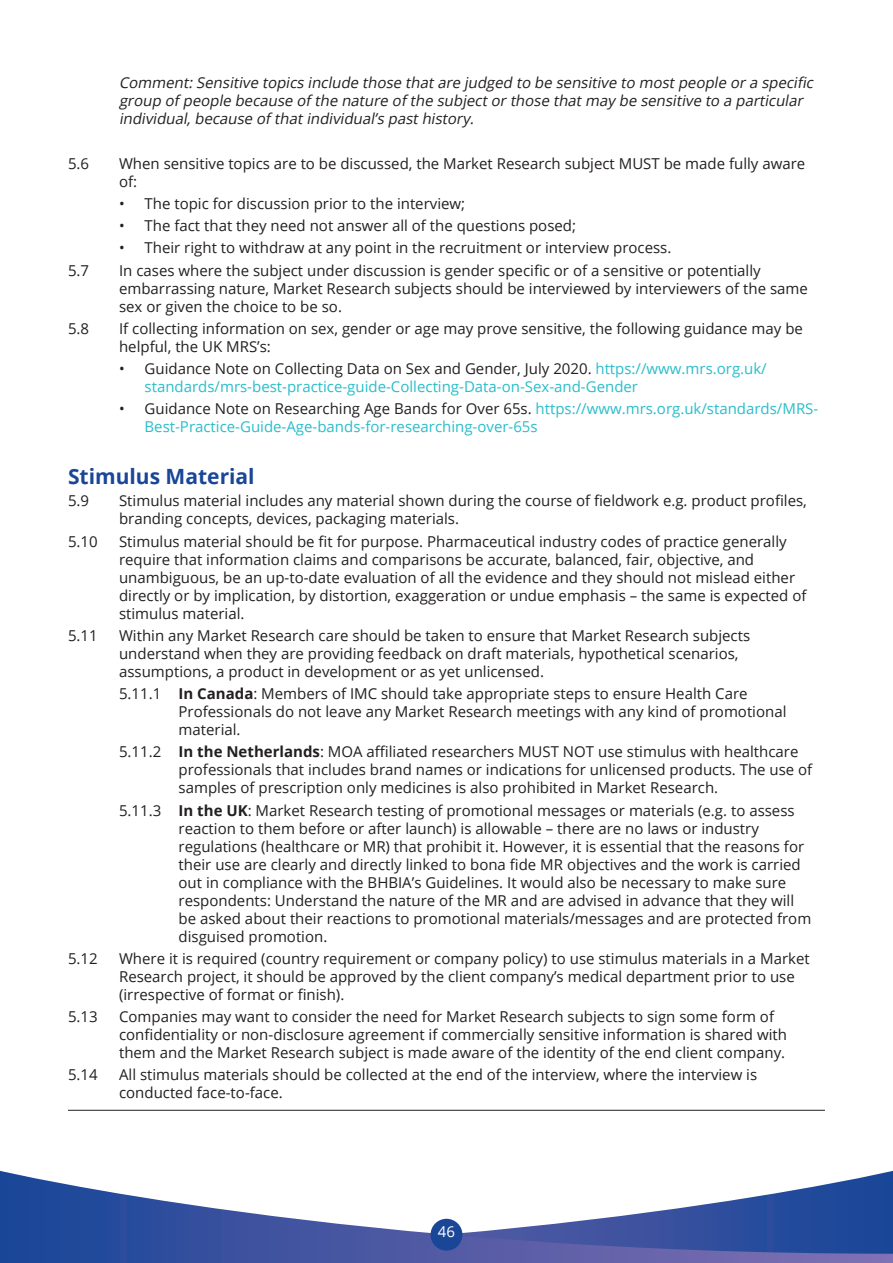
<style>
.page{position:relative;width:893px;height:1263px;background:#fff}
.page>*{position:absolute;margin:0;border:0;box-sizing:border-box;transform-origin:0 0}
.New_Header{font:700 21px "Open Sans";color:#1a4698}
.New_Header-2{font:15px/18px "Open Sans";color:#231f20}
.New_Header-3{font:15px/18px "Open Sans";color:#28becb}
.New_Header-4{font:italic 15px/18px "Open Sans";color:#231f20}
.t1{font:15px "Open Sans";color:#fff}
.s1{color:#231f20}
.s2{font-weight:700}
</style>
<div class="page">
<svg style="left:0;top:1171px;width:893px;height:92px"></svg>
<div style="left:431px;top:1219px;width:31px;height:32px;background:#1a4698;border-radius:50%"></div>
<hr style="left:68px;top:1110px;width:757px;height:1px;background:#231f20">
<p class="New_Header-4" style="left:119px;top:73px;width:699px">Comment: Sensitive topics include those that are judged to be sensitive to most people or a specific group of people because of the nature of the subjectorthose thatmay be sensitive to a particular individual,because of thatindividual’s pasthistory.</p>
<p class="New_Header-2" style="left:68px;top:154px;width:23px">5.6</p>
<p class="New_Header-2" style="left:119px;top:154px;width:688px">When sensitive topics are to be discussed, the Market Research subject MUST be made fully aware of:</p>
<p class="New_Header-2" style="left:119px;top:194px;width:348px">• The topic for discussion prior to the interview;</p>
<p class="New_Header-2" style="left:119px;top:216px;width:459px">• The fact that they need not answer all of the questions posed;</p>
<p class="New_Header-2" style="left:119px;top:238px;width:554px">• Their right to withdraw at any point in the recruitment or interview process.</p>
<p class="New_Header-2" style="left:68px;top:261px;width:23px">5.7</p>
<p class="New_Header-2" style="left:119px;top:261px;width:690px">In cases where the subject under discussion is gender specific or of a sensitive or potentially embarrassing nature, Market Research subjects should be interviewed by interviewers of the same sex or given the choice to be so.</p>
<p class="New_Header-2" style="left:68px;top:319px;width:23px">5.8</p>
<p class="New_Header-2" style="left:119px;top:319px;width:685px">If collecting information on sex, gender or age may prove sensitive, the following guidance may be helpful, the UK MRS’s:</p>
<p class="New_Header-3" style="left:145px;top:359px;width:624px;text-indent:-26px"><span class="s1">• Guidance Note on Collecting Data on Sex and Gender, July 2020.</span> https://www.mrs.org.uk/ standards/mrs-best-practice-guide-Collecting-Data-on-Sex-and-Gender</p>
<p class="New_Header-3" style="left:145px;top:399px;width:675px;text-indent:-26px"><span class="s1">• Guidance Note on Researching Age Bands for Over 65s.</span> https://www.mrs.org.uk/standards/MRS-<br>Best-Practice-Guide-Age-bands-for-researching-over-65s</p>
<p class="New_Header" style="left:68px;top:462px;width:188px">Stimulus Material</p>
<p class="New_Header-2" style="left:68px;top:491px;width:23px">5.9</p>
<p class="New_Header-2" style="left:119px;top:491px;width:689px">Stimulus material includes any material shown during the course of fieldwork e.g. product profiles, branding concepts, devices, packaging materials.</p>
<p class="New_Header-2" style="left:68px;top:532px;width:31px">5.10</p>
<p class="New_Header-2" style="left:119px;top:532px;width:689px">Stimulus material should be fit for purpose. Pharmaceutical industry codes of practice generally require that information claims and comparisons be accurate, balanced, fair, objective, and unambiguous, be an up-to-date evaluation of all the evidence and they should not mislead either directly or by implication, by distortion, exaggeration or undue emphasis – the same is expected of stimulus material.</p>
<p class="New_Header-2" style="left:68px;top:626px;width:31px">5.11</p>
<p class="New_Header-2" style="left:119px;top:626px;width:633px">Within any Market Research care should be taken to ensure that Market Research subjects understand when they are providing feedback on draft materials, hypothetical scenarios, assumptions, a product in development or as yet unlicensed.</p>
<p class="New_Header-2" style="left:179px;top:684px;width:609px;text-indent:-60px">5.11.1 <span class="s2">In Canada</span>: Members of IMC should take appropriate steps to ensure Health Care<br>Professionals do not leave any Market Research meetings with any kind of promotional material.</p>
<p class="New_Header-2" style="left:179px;top:742px;width:635px;text-indent:-60px">5.11.2 <span class="s2">In the Netherlands</span>: MOA affiliated researchers MUST NOT use stimulus with healthcare professionals that includes brand names or indications for unlicensed products. The use of samples of prescription only medicines is also prohibited in Market Research.</p>
<p class="New_Header-2" style="left:179px;top:801px;width:634px;text-indent:-60px">5.11.3 <span class="s2">In the UK</span>: Market Research testing of promotional messages or materials (e.g. to assess reaction to them before or after launch) is allowable – there are no laws or industry regulations (healthcare or MR) that prohibit it. However, it is essential that the reasons for their use are clearly and directly linked to bona fide MR objectives and the work is carried out in compliance with the BHBIA’s Guidelines. It would also be necessary to make sure respondents: Understand the nature of the MR and are advised in advance that they will be asked about their reactions to promotional materials/messages and are protected from disguised promotion.</p>
<p class="New_Header-2" style="left:68px;top:949px;width:31px">5.12</p>
<p class="New_Header-2" style="left:119px;top:949px;width:692px">Where it is required (country requirement or company policy) to use stimulus materials in a Market<br>Research project, it should be approved by the client company’s medical department prior to use (irrespective of format or finish).</p>
<p class="New_Header-2" style="left:68px;top:1007px;width:31px">5.13</p>
<p class="New_Header-2" style="left:119px;top:1007px;width:669px">Companies may want to consider the need for Market Research subjects to sign some form of confidentiality or non-disclosure agreement if commercially sensitive information is shared with them and the Market Research subject is made aware of the identity of the end client company.</p>
<p class="New_Header-2" style="left:68px;top:1065px;width:31px">5.14</p>
<p class="New_Header-2" style="left:119px;top:1065px;width:640px">All stimulus materials should be collected at the end of the interview, where the interview is conducted face-to-face.</p>
<p class="t1" style="left:438px;top:1221px;width:19px">46</p>
</div>
